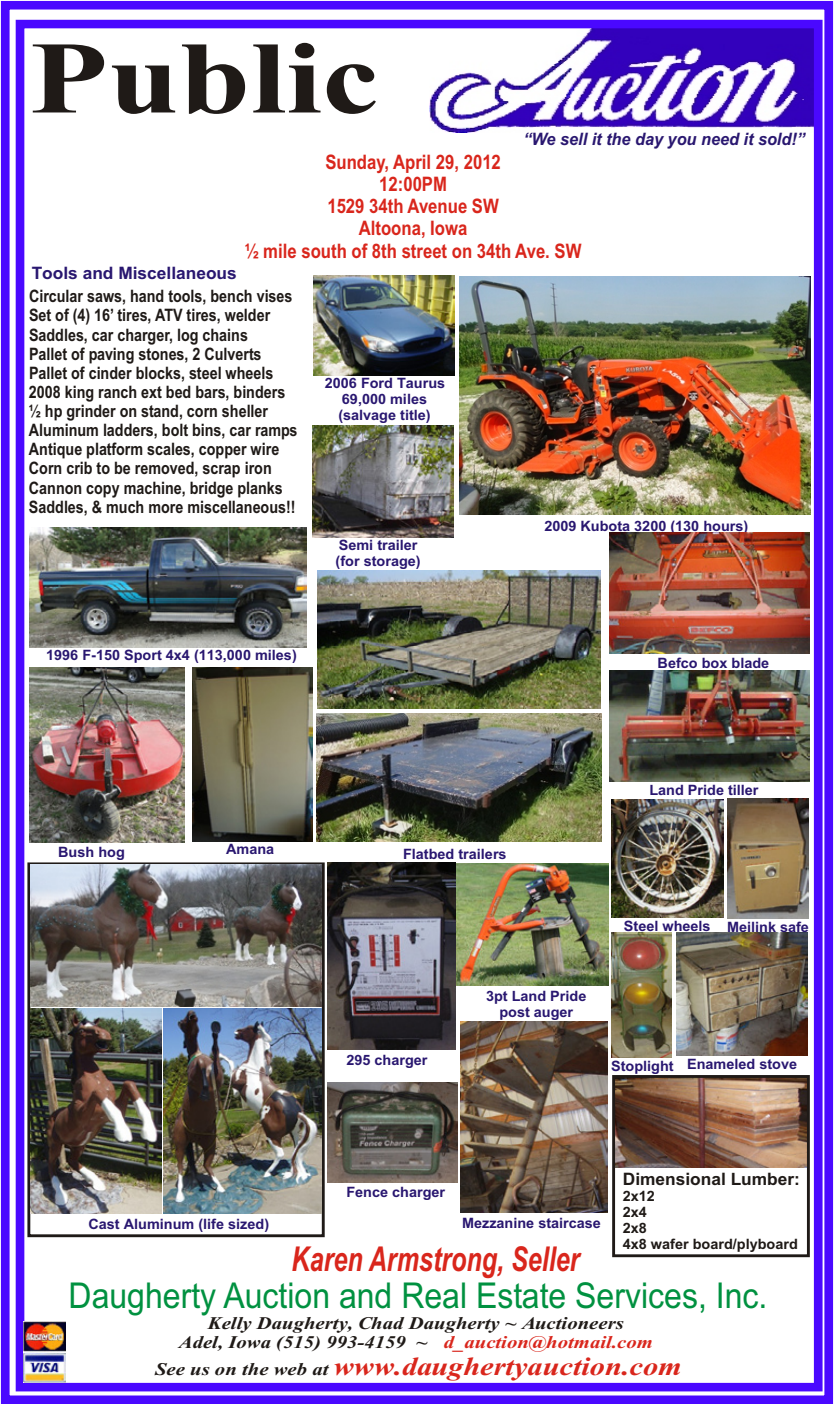
<style>
.page{position:relative;width:834px;height:1404px;background:#fff}
.page>*{position:absolute;margin:0;border:0;box-sizing:border-box;transform-origin:0 0}
.t1{font:700 102.6px "Times New Roman";color:#1f1a17;scale:1.25 1}
.t2{font:35.7px "Arial";color:#009140;scale:.9 1}
.t3{font:italic 700 34.2px "Arial";color:#d9261c;scale:.73 1}
.t4{font:italic 700 26.1px "Times New Roman";color:#d9261c;scale:1.17 1}
.t5{font:700 20.1px/22.2px "Arial";color:#d9261c;text-align:center;scale:.84 1}
.t6{font:italic 700 17.7px/19.8px "Times New Roman";color:#1f1a17;scale:1.17 1}
.t7{font:italic 700 17.7px "Times New Roman";color:#d9261c;scale:1.17 1}
.t8{font:700 17.1px/19.2px "Arial";color:#1f1a17;scale:.84 1}
.t9{font:italic 700 17.1px "Arial";color:#291770;scale:.95 1}
.t10{font:700 17.1px "Arial";color:#291770}
.t11{font:700 17.1px "Arial";color:#1f1a17}
.t12{font:700 14.4px/15.9px "Arial";color:#291770;text-align:center}
.t13{font:700 14.4px/15.9px "Arial";color:#1f1a17}
</style>
<div class="page">
<div style="left:27px;top:862px;width:298px;height:375px;border:3px solid #1f1a17"></div>
<div style="left:1px;top:1px;width:832px;height:1403px;border:9px solid #4a08ff"></div>
<img style="left:429px;top:30px;width:383px;height:103px">
<div style="left:16px;top:20px;width:806px;height:1371px;border:9px solid #4a08ff"></div>
<img style="left:24px;top:1322px;width:41px;height:60px">
<img style="left:460px;top:1022px;width:148px;height:191px">
<img style="left:616px;top:1079px;width:189px;height:88px">
<img style="left:728px;top:799px;width:80px;height:120px">
<img style="left:192px;top:668px;width:120px;height:173px">
<img style="left:31px;top:1008px;width:130px;height:206px">
<img style="left:327px;top:863px;width:128px;height:186px">
<img style="left:611px;top:932px;width:61px;height:125px">
<img style="left:313px;top:275px;width:141px;height:101px">
<img style="left:328px;top:1082px;width:130px;height:100px">
<img style="left:163px;top:1008px;width:159px;height:206px">
<img style="left:676px;top:933px;width:131px;height:122px">
<img style="left:31px;top:865px;width:290px;height:141px">
<img style="left:457px;top:864px;width:151px;height:121px">
<img style="left:459px;top:276px;width:351px;height:238px">
<img style="left:609px;top:671px;width:200px;height:110px">
<img style="left:29px;top:668px;width:155px;height:175px">
<img style="left:29px;top:528px;width:277px;height:119px">
<img style="left:313px;top:425px;width:141px;height:113px">
<img style="left:609px;top:532px;width:200px;height:122px">
<img style="left:318px;top:571px;width:282px;height:137px">
<img style="left:317px;top:714px;width:284px;height:127px">
<img style="left:611px;top:799px;width:112px;height:119px">
<div style="left:612px;top:1075px;width:197px;height:182px;border:3px solid #1f1a17"></div>
<h1 class="t1" style="left:30px;top:10px;width:281px">Public</h1>
<p class="t9" style="left:523px;top:128px;width:298px">“We sell it the day you need it sold!”</p>
<p class="t5" style="left:245px;top:152px;width:402px">Sunday, April 29, 2012<br>12:00PM<br>1529 34th Avenue SW<br>Altoona, Iowa<br>½ mile south of 8th street on 34th Ave. SW</p>
<p class="t10" style="left:32px;top:262px;width:207px">Tools and Miscellaneous</p>
<p class="t8" style="left:29px;top:288px;width:321px">Circular saws, hand tools, bench vises Set of (4) 16’ tires, ATV tires, welder Saddles, car charger, log chains<br>Pallet of paving stones, 2 Culverts Pallet of cinder blocks, steel wheels 2008 king ranch ext bed bars, binders ½ hp grinder on stand, corn sheller Aluminum ladders, bolt bins, car ramps Antique platform scales, copper wire Corn crib to be removed, scrap iron Cannon copy machine, bridge planks Saddles, &amp; much more miscellaneous!!</p>
<p class="t12" style="left:325px;top:376px;width:122px">2006 Ford Taurus<br>69,000 miles (salvage title)</p>
<p class="t12" style="left:335px;top:539px;width:87px;text-align:left">Semi trailer (for storage)</p>
<p class="t12" style="left:46px;top:648px;width:252px">1996 F-150 Sport 4x4 (113,000 miles)</p>
<p class="t12" style="left:544px;top:520px;width:205px">2009 Kubota 3200 (130 hours)</p>
<p class="t12" style="left:657px;top:656px;width:113px">Befco box blade</p>
<p class="t12" style="left:58px;top:845px;width:68px">Bush hog</p>
<p class="t12" style="left:226px;top:842px;width:50px">Amana</p>
<p class="t12" style="left:403px;top:848px;width:105px">Flatbed trailers</p>
<p class="t12" style="left:346px;top:1054px;width:83px">295 charger</p>
<p class="t12" style="left:486px;top:989px;width:102px">3pt Land Pride post auger</p>
<p class="t12" style="left:649px;top:783px;width:111px">Land Pride tiller</p>
<p class="t12" style="left:624px;top:920px;width:186px">Steel wheels Meilink safe</p>
<p class="t12" style="left:611px;top:1059px;width:64px">Stoplight</p>
<p class="t12" style="left:687px;top:1057px;width:111px">Enameled stove</p>
<p class="t12" style="left:88px;top:1218px;width:182px">Cast Aluminum (life sized)</p>
<p class="t12" style="left:346px;top:1185px;width:100px">Fence charger</p>
<p class="t12" style="left:462px;top:1216px;width:140px">Mezzanine staircase</p>
<h3 class="t3" style="left:291px;top:1236px;width:396px">Karen Armstrong, Seller</h3>
<p class="t11" style="left:623px;top:1167px;width:179px">Dimensional Lumber:</p>
<p class="t13" style="left:623px;top:1190px;width:176px">2x12<br>2x4<br>2x8<br>4x8 wafer board/plyboard</p>
<h2 class="t2" style="left:69px;top:1272px;width:778px">Daugherty Auction and Real Estate Services, Inc.</h2>
<p class="t6" style="left:179px;top:1314px;width:382px;text-indent:29px">Kelly Daugherty, Chad Daugherty ~ Auctioneers<br>Adel, Iowa (515) 993-4159 ~</p>
<p class="t6" style="left:155px;top:1361px;width:150px">See us on the web at</p>
<p class="t7" style="left:443px;top:1331px;width:180px">d_auction@hotmail.com</p>
<h3 class="t4" style="left:334px;top:1349px;width:299px">www.daughertyauction.com</h3>
</div>
